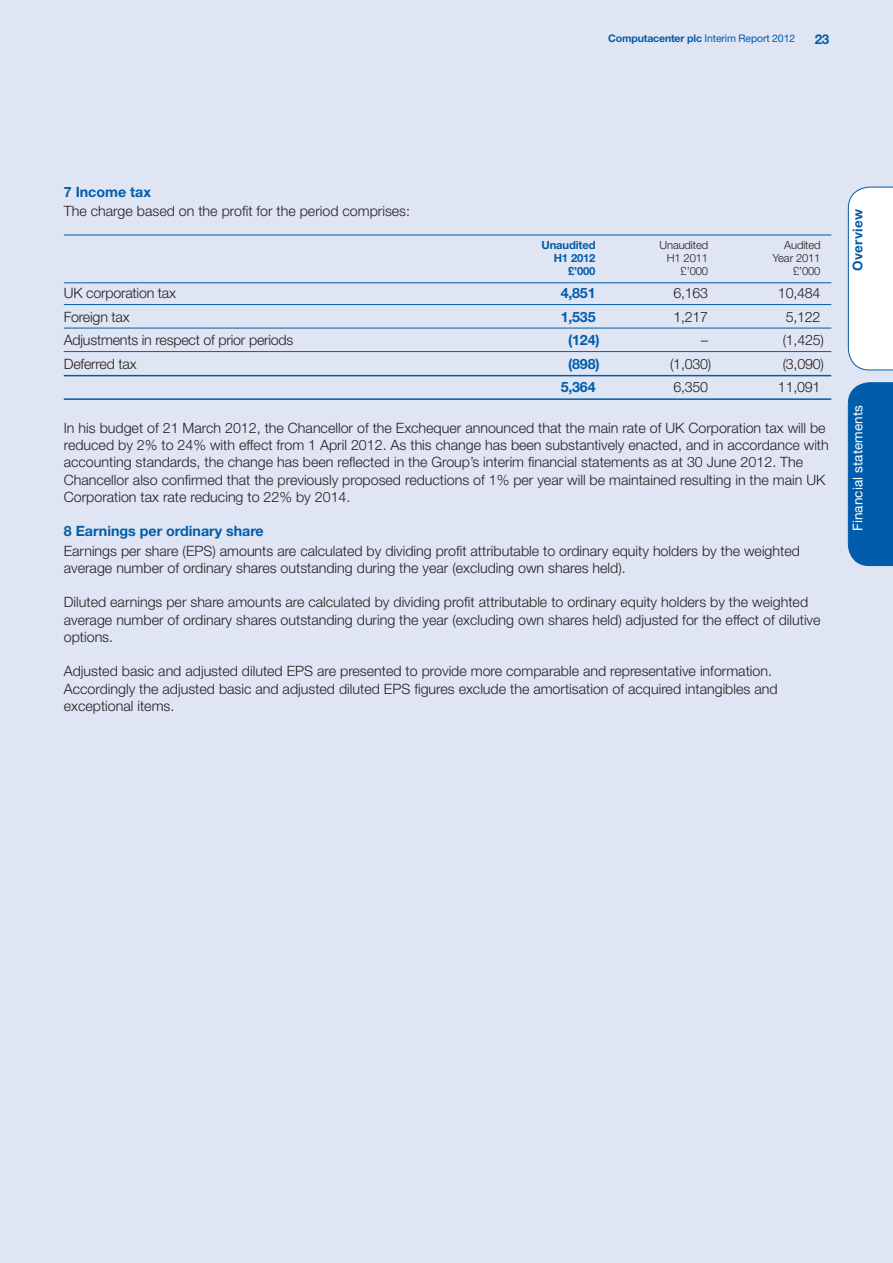
<style>
.page{position:relative;width:893px;height:1263px;background:#e0e5f3}
.page>*{position:absolute;margin:0;border:0;box-sizing:border-box;transform-origin:0 0}
.t1{font:300 14.25px/17.2px "Helvetica Neue LT Std";color:#231f20}
.t2{font:700 14.25px "Helvetica Neue LT Std";color:#015dab}
.t3{font:13.5px "Helvetica Neue LT Std";letter-spacing:.01em;color:#fff}
.t4{font:700 13.5px "Helvetica Neue LT Std";letter-spacing:.02em;color:#015dab}
.t5{font:300 11.25px "Helvetica Neue LT Std";letter-spacing:-.015em;color:#231f20}
.t6{font:700 11.25px "Helvetica Neue LT Std";letter-spacing:-.015em;color:#015dab}
.t7{font:10.5px "Helvetica Neue LT Std";letter-spacing:-.015em;color:#015dab}
.s1{font-weight:700}
</style>
<div class="page">
<div style="left:848px;top:186px;width:45px;height:185px;background:#fff"></div>
<div style="left:848px;top:382px;width:45px;height:184px;background:#015dab"></div>
<hr style="left:64px;top:235px;width:767px;height:1px;background:#015dab">
<hr style="left:64px;top:282px;width:767px;height:1px;background:#015dab">
<hr style="left:64px;top:304px;width:767px;height:1px;background:#015dab">
<hr style="left:64px;top:328px;width:767px;height:1px;background:#015dab">
<hr style="left:64px;top:351px;width:767px;height:1px;background:#015dab">
<hr style="left:64px;top:375px;width:767px;height:1px;background:#015dab">
<hr style="left:64px;top:398px;width:767px;height:2px;background:#015dab">
<p class="t7" style="left:608px;top:32px;width:188px"><span class="s1">Computacenter plc</span> Interim Report 2012</p>
<p class="t4" style="left:815px;top:30px;width:16px">23</p>
<p class="t2" style="left:64px;top:183px;width:89px">7 Income tax</p>
<p class="t1" style="left:64px;top:202px;width:348px">The charge based on the profit for the period comprises:</p>
<p class="t6" style="left:542px;top:238px;width:55px">Unaudited</p>
<p class="t5" style="left:660px;top:238px;width:50px">Unaudited</p>
<p class="t5" style="left:784px;top:238px;width:38px">Audited</p>
<p class="t6" style="left:554px;top:251px;width:43px">H1 2012</p>
<p class="t5" style="left:667px;top:251px;width:43px">H1 2011</p>
<p class="t5" style="left:773px;top:251px;width:49px">Year 2011</p>
<p class="t6" style="left:568px;top:264px;width:29px">£’000</p>
<p class="t5" style="left:681px;top:264px;width:29px">£’000</p>
<p class="t5" style="left:793px;top:264px;width:29px">£’000</p>
<p class="t1" style="left:64px;top:284px;width:114px">UK corporation tax</p>
<p class="t2" style="left:561px;top:284px;width:36px">4,851</p>
<p class="t1" style="left:673px;top:284px;width:36px">6,163</p>
<p class="t1" style="left:778px;top:284px;width:44px">10,484</p>
<p class="t1" style="left:64px;top:308px;width:67px">Foreign tax</p>
<p class="t2" style="left:561px;top:308px;width:36px">1,535</p>
<p class="t1" style="left:673px;top:308px;width:36px">1,217</p>
<p class="t1" style="left:786px;top:308px;width:36px">5,122</p>
<p class="t1" style="left:64px;top:331px;width:231px">Adjustments in respect of prior periods</p>
<p class="t2" style="left:568px;top:331px;width:33px">(124)</p>
<p class="t1" style="left:701px;top:331px;width:9px">–</p>
<p class="t1" style="left:783px;top:331px;width:43px">(1,425)</p>
<p class="t1" style="left:64px;top:355px;width:74px">Deferred tax</p>
<p class="t2" style="left:568px;top:355px;width:33px">(898)</p>
<p class="t1" style="left:670px;top:355px;width:43px">(1,030)</p>
<p class="t1" style="left:783px;top:355px;width:43px">(3,090)</p>
<p class="t2" style="left:561px;top:378px;width:36px">5,364</p>
<p class="t1" style="left:673px;top:378px;width:36px">6,350</p>
<p class="t1" style="left:778px;top:378px;width:44px">11,091</p>
<p class="t1" style="left:64px;top:419px;width:767px">In his budget of 21 March 2012, the Chancellor of the Exchequer announced that the main rate of UK Corporation tax will be reduced by 2% to 24% with effect from 1 April 2012. As this change has been substantively enacted, and in accordance with accounting standards, the change has been reflected in the Group’s interim financial statements as at 30 June 2012. The Chancellor also confirmed that the previously proposed reductions of 1% per year will be maintained resulting in the main UK Corporation tax rate reducing to 22% by 2014.</p>
<p class="t2" style="left:64px;top:522px;width:202px">8 Earnings per ordinary share</p>
<p class="t1" style="left:64px;top:542px;width:738px">Earnings per share (EPS) amounts are calculated by dividing profit attributable to ordinary equity holders by the weighted average number of ordinary shares outstanding during the year (excluding own shares held).</p>
<p class="t1" style="left:64px;top:593px;width:758px">Diluted earnings per share amounts are calculated by dividing profit attributable to ordinary equity holders by the weighted average number of ordinary shares outstanding during the year (excluding own shares held) adjusted for the effect of dilutive options.</p>
<p class="t1" style="left:64px;top:662px;width:715px">Adjusted basic and adjusted diluted EPS are presented to provide more comparable and representative information.<br>Accordingly the adjusted basic and adjusted diluted EPS figures exclude the amortisation of acquired intangibles and exceptional items.</p>
<p class="t4" style="left:849px;top:271px;width:63px;rotate:-90deg">Overview</p>
<p class="t3" style="left:850px;top:531px;width:128px;rotate:-90deg">Financial statements</p>
</div>
